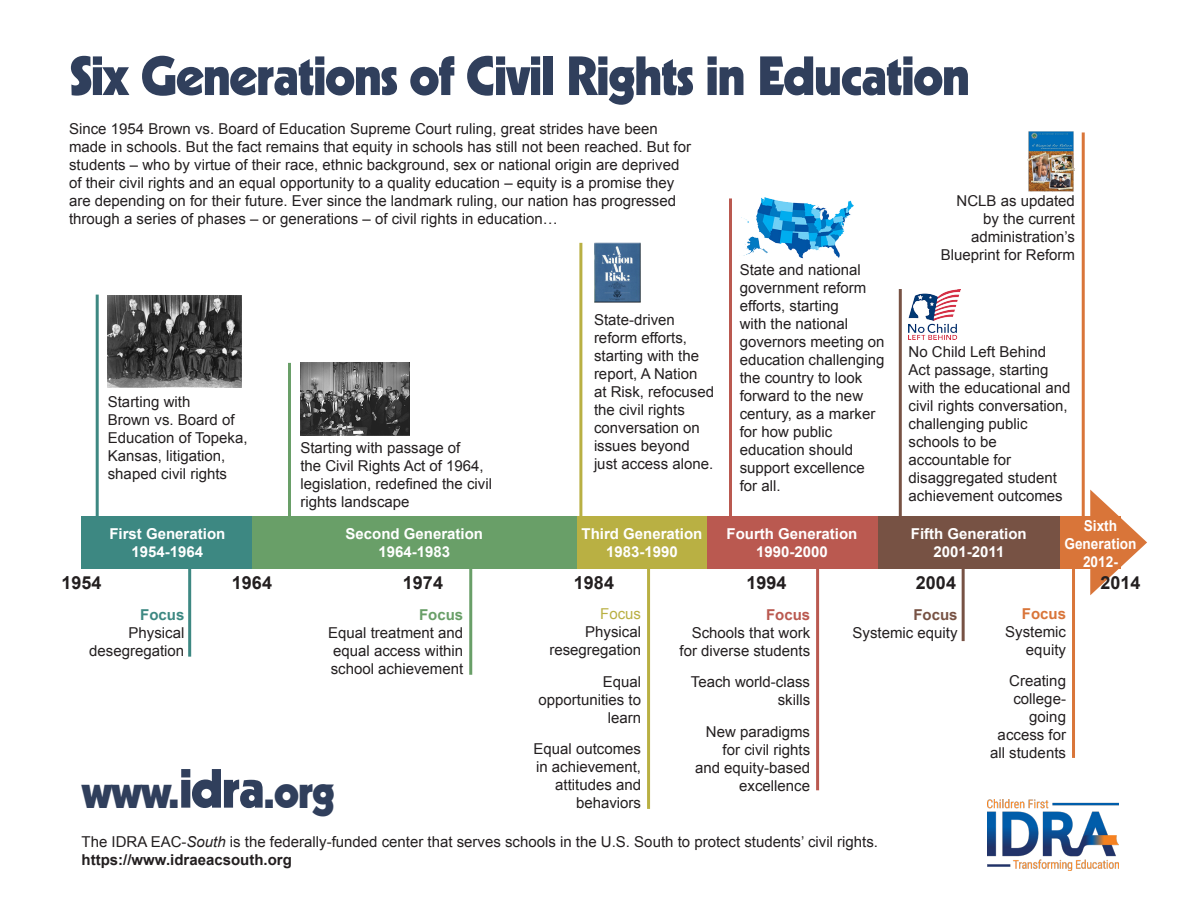
<style>
.page{position:relative;width:1188px;height:918px;background:#fff}
.page>*{position:absolute;margin:0;border:0;box-sizing:border-box;transform-origin:0 0}
.t1{font:54px "Geometric 231 BT Heavy C";letter-spacing:-.04em;color:#303f5c}
.t2{font:45px "Geometric 231 BT Heavy C";letter-spacing:-.04em;color:#303f5c}
.t3{font:700 18px "Arial";color:#231f20}
.t4{font:15px/18px "Arial";color:#231f20;text-align:right}
.t5{font:700 15px "Arial";color:#fff}
.t6{font:700 15px "Arial";color:#231f20}
.t7{font:700 15px "Arial";color:#fff;scale:.91 1}
.t8{font:700 15px "Arial";color:#3d8882}
.t9{font:700 15px "Arial";color:#699f68}
.t10{font:15px "Arial";color:#b9b043}
.t11{font:700 15px "Arial";color:#ba5950}
.t12{font:700 15px "Arial";color:#775244}
.t13{font:700 15px "Arial";color:#d97539}
.s1{font-size:54px}
.s2{font-style:italic}
</style>
<div class="page">
<svg style="left:1090px;top:490px;width:57px;height:105px"></svg>
<div style="left:82px;top:516px;width:170px;height:53px;background:#3d8882"></div>
<div style="left:252px;top:516px;width:325px;height:53px;background:#699f68"></div>
<div style="left:577px;top:516px;width:130px;height:53px;background:#b9b043"></div>
<div style="left:707px;top:516px;width:171px;height:53px;background:#ba5950"></div>
<div style="left:878px;top:516px;width:182px;height:53px;background:#775244"></div>
<div style="left:1060px;top:516px;width:60px;height:53px;background:#d97539"></div>
<hr style="left:96px;top:295px;width:3px;height:221px;background:#3d8882">
<hr style="left:188px;top:569px;width:3px;height:88px;background:#3d8882">
<hr style="left:288px;top:363px;width:3px;height:153px;background:#699f68">
<hr style="left:1082px;top:132px;width:3px;height:391px;background:#d97539">
<hr style="left:1072px;top:567px;width:3px;height:191px;background:#d97539">
<hr style="left:899px;top:289px;width:3px;height:238px;background:#775244">
<hr style="left:962px;top:568px;width:3px;height:73px;background:#775244">
<hr style="left:729px;top:198px;width:3px;height:319px;background:#ba5950">
<hr style="left:816px;top:564px;width:3px;height:226px;background:#ba5950">
<hr style="left:469px;top:564px;width:3px;height:111px;background:#699f68">
<hr style="left:647px;top:567px;width:3px;height:242px;background:#b9b043">
<hr style="left:579px;top:243px;width:3px;height:274px;background:#b9b043">
<img style="left:741px;top:198px;width:112px;height:61px">
<img style="left:909px;top:289px;width:51px;height:51px">
<img style="left:300px;top:363px;width:109px;height:73px">
<img style="left:594px;top:243px;width:47px;height:59px">
<img style="left:108px;top:296px;width:134px;height:91px">
<img style="left:1028px;top:131px;width:47px;height:61px">
<img style="left:988px;top:800px;width:130px;height:71px">
<p class="t1" style="left:69px;top:43px;width:903px">Six Generations of Civil Rights in Education</p>
<p class="t4" style="left:69px;top:120px;width:623px;text-align:left">Since 1954 Brown vs. Board of Education Supreme Court ruling, great strides have been made in schools. But the fact remains that equity in schools has still not been reached. But for students – who by virtue of their race, ethnic background, sex or national origin are deprived of their civil rights and an equal opportunity to a quality education – equity is a promise they are depending on for their future. Ever since the landmark ruling, our nation has progressed through a series of phases – or generations – of civil rights in education…</p>
<p class="t4" style="left:108px;top:393px;width:141px;text-align:left">Starting with<br>Brown vs. Board of<br>Education of Topeka,<br>Kansas, litigation, shaped civil rights</p>
<p class="t5" style="left:109px;top:523px;width:117px">First Generation</p>
<p class="t5" style="left:132px;top:541px;width:73px">1954-1964</p>
<p class="t4" style="left:300px;top:439px;width:193px;text-align:left">Starting with passage of<br>the Civil Rights Act of 1964, legislation, redefined the civil rights landscape</p>
<p class="t5" style="left:346px;top:523px;width:139px">Second Generation</p>
<p class="t5" style="left:378px;top:541px;width:73px">1964-1983</p>
<p class="t4" style="left:594px;top:311px;width:122px;text-align:left">State-driven reform efforts, starting with the report, A Nation<br>at Risk, refocused the civil rights conversation on issues beyond just access alone.</p>
<p class="t5" style="left:582px;top:523px;width:122px">Third Generation</p>
<p class="t5" style="left:606px;top:541px;width:73px">1983-1990</p>
<p class="t4" style="left:740px;top:260px;width:146px;text-align:left">State and national government reform efforts, starting<br>with the national governors meeting on education challenging the country to look forward to the new century, as a marker for how public education should support excellence for all.</p>
<p class="t5" style="left:727px;top:523px;width:132px">Fourth Generation</p>
<p class="t5" style="left:756px;top:541px;width:73px">1990-2000</p>
<p class="t4" style="left:941px;top:192px;width:136px">NCLB as updated by the current administration’s<br>Blueprint for Reform</p>
<p class="t4" style="left:909px;top:343px;width:163px;text-align:left">No Child Left Behind<br>Act passage, starting with the educational and civil rights conversation, challenging public schools to be accountable for disaggregated student achievement outcomes</p>
<p class="t5" style="left:911px;top:523px;width:117px">Fifth Generation</p>
<p class="t5" style="left:933px;top:541px;width:72px">2001-2011</p>
<p class="t7" style="left:1084px;top:516px;width:38px">Sixth</p>
<p class="t7" style="left:1064px;top:534px;width:81px">Generation</p>
<p class="t7" style="left:1083px;top:552px;width:40px">2012-</p>
<p class="t3" style="left:62px;top:570px;width:42px">1954</p>
<p class="t3" style="left:232px;top:570px;width:42px">1964</p>
<p class="t3" style="left:403px;top:570px;width:42px">1974</p>
<p class="t3" style="left:574px;top:570px;width:42px">1984</p>
<p class="t3" style="left:746px;top:570px;width:42px">1994</p>
<p class="t3" style="left:916px;top:570px;width:42px">2004</p>
<p class="t3" style="left:1100px;top:570px;width:42px">2014</p>
<p class="t8" style="left:140px;top:604px;width:46px">Focus</p>
<p class="t4" style="left:89px;top:623px;width:97px">Physical desegregation</p>
<p class="t9" style="left:419px;top:604px;width:46px">Focus</p>
<p class="t4" style="left:328px;top:624px;width:137px;text-align:justify">Equal treatment and equal access within school achievement</p>
<p class="t2" style="left:81px;top:764px;width:256px">www.<span class="s1">idra</span>.org</p>
<p class="t10" style="left:600px;top:604px;width:42px">Focus</p>
<p class="t4" style="left:549px;top:623px;width:93px">Physical resegregation</p>
<p class="t4" style="left:539px;top:673px;width:104px">Equal opportunities to learn</p>
<p class="t4" style="left:534px;top:740px;width:109px">Equal outcomes in achievement, attitudes and behaviors</p>
<p class="t11" style="left:766px;top:604px;width:46px">Focus</p>
<p class="t4" style="left:680px;top:624px;width:132px">Schools that work for diverse students</p>
<p class="t4" style="left:691px;top:673px;width:121px">Teach world-class skills</p>
<p class="t4" style="left:695px;top:723px;width:117px">New paradigms for civil rights and equity-based excellence</p>
<p class="t12" style="left:913px;top:604px;width:46px">Focus</p>
<p class="t4" style="left:853px;top:624px;width:107px">Systemic equity</p>
<p class="t13" style="left:1022px;top:604px;width:46px">Focus</p>
<p class="t4" style="left:1005px;top:623px;width:62px">Systemic equity</p>
<p class="t4" style="left:990px;top:672px;width:77px">Creating college&shy;going access for all students</p>
<p class="t4" style="left:82px;top:833px;width:798px">The IDRA EAC-<span class="s2">South</span> is the federally-funded center that serves schools in the U.S. South to protect students’ civil rights.</p>
<p class="t6" style="left:82px;top:849px;width:212px">https://www.idraeacsouth.org</p>
</div>
